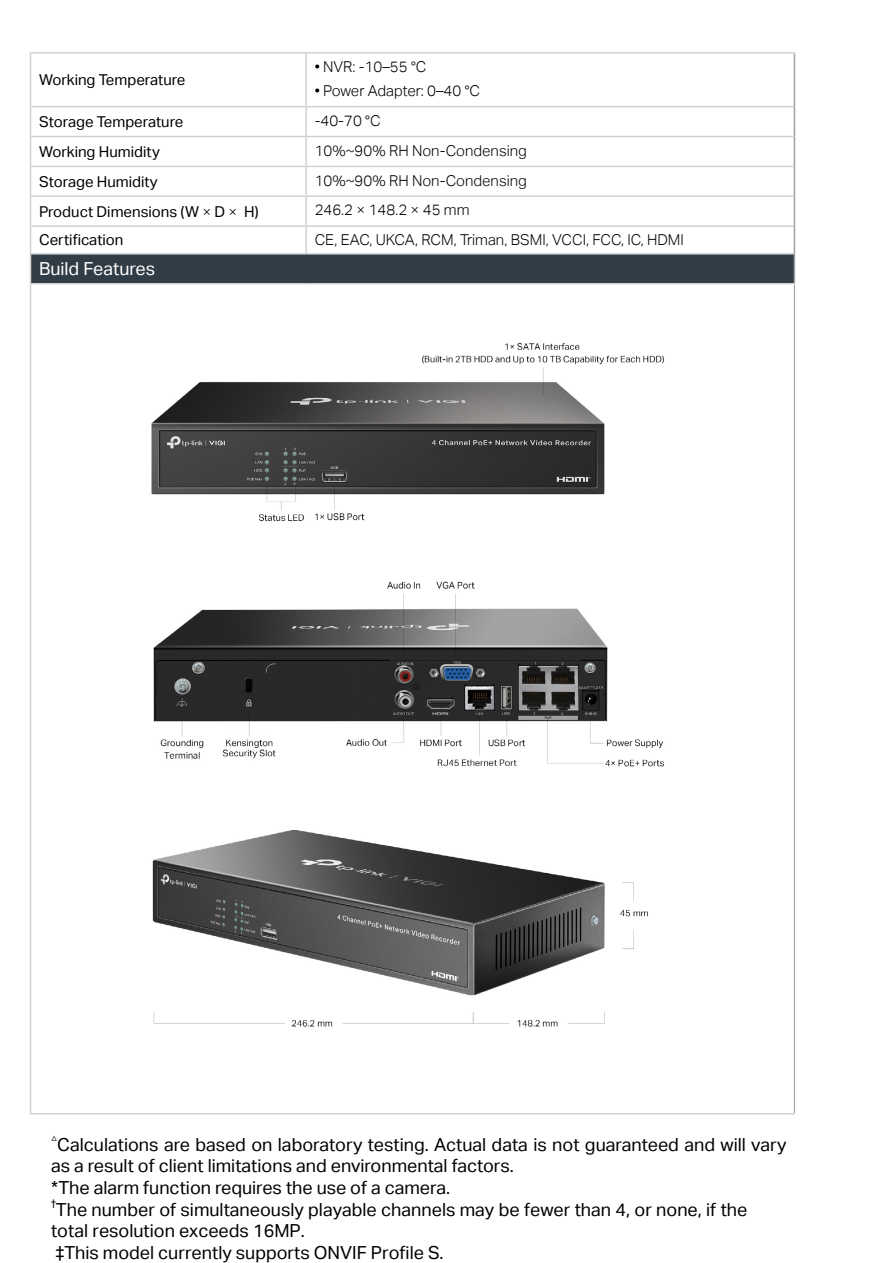
<style>
.page{position:relative;width:893px;height:1263px;background:#fff}
.page>*{position:absolute;margin:0;border:0;box-sizing:border-box;transform-origin:0 0}
.t1{font:18px/21.6px "TP Link Aktiv Regular";color:#000}
.t2{font:18px "TP Link Aktiv Regular";color:#fff}
.t3{font:15px "TP Link Aktiv Light";color:#000}
.t4{font:15px "TP Link Aktiv Regular";color:#000}
.t5{font:10.5px "TP Link Aktiv Regular";color:#000}
.s1{font-family:"TP Link Aktiv Light"}
</style>
<div class="page">
<div style="left:31px;top:254px;width:763px;height:30px;background:#303d47"></div>
<hr style="left:30px;top:52px;width:276px;height:2px;background:#d1d1d2">
<hr style="left:30px;top:54px;width:1px;height:52px;background:#d1d1d2">
<hr style="left:30px;top:106px;width:276px;height:1px;background:#d1d1d2">
<hr style="left:30px;top:136px;width:276px;height:1px;background:#d1d1d2">
<hr style="left:30px;top:166px;width:276px;height:1px;background:#d1d1d2">
<hr style="left:30px;top:195px;width:276px;height:2px;background:#d1d1d2">
<hr style="left:30px;top:225px;width:276px;height:2px;background:#d1d1d2">
<svg style="left:30px;top:107px;width:1px;height:176px"></svg>
<hr style="left:30px;top:253px;width:276px;height:2px;background:#d1d1d2">
<hr style="left:306px;top:253px;width:488px;height:2px;background:#d1d1d2">
<hr style="left:30px;top:283px;width:276px;height:1px;background:#d1d1d2">
<hr style="left:306px;top:283px;width:489px;height:1px;background:#d1d1d2">
<hr style="left:30px;top:284px;width:1px;height:829px;background:#d1d1d2">
<hr style="left:794px;top:284px;width:1px;height:829px;background:#9fa0a0">
<hr style="left:30px;top:1113px;width:276px;height:1px;background:#d1d1d2">
<hr style="left:306px;top:1113px;width:489px;height:1px;background:#d1d1d2">
<hr style="left:305px;top:54px;width:2px;height:52px;background:#d1d1d2">
<hr style="left:305px;top:107px;width:2px;height:29px;background:#d1d1d2">
<hr style="left:305px;top:137px;width:2px;height:29px;background:#d1d1d2">
<hr style="left:305px;top:167px;width:2px;height:28px;background:#d1d1d2">
<hr style="left:305px;top:197px;width:2px;height:28px;background:#d1d1d2">
<hr style="left:305px;top:227px;width:2px;height:26px;background:#d1d1d2">
<hr style="left:794px;top:54px;width:1px;height:53px;background:#9fa0a0">
<hr style="left:794px;top:107px;width:1px;height:30px;background:#9fa0a0">
<svg style="left:794px;top:137px;width:1px;height:29px"></svg>
<hr style="left:794px;top:166px;width:1px;height:30px;background:#9fa0a0">
<hr style="left:794px;top:196px;width:1px;height:30px;background:#9fa0a0">
<svg style="left:794px;top:226px;width:1px;height:57px"></svg>
<hr style="left:306px;top:52px;width:489px;height:2px;background:#d1d1d2">
<hr style="left:306px;top:106px;width:488px;height:1px;background:#d1d1d2">
<hr style="left:306px;top:136px;width:488px;height:1px;background:#d1d1d2">
<hr style="left:306px;top:166px;width:488px;height:1px;background:#d1d1d2">
<hr style="left:306px;top:195px;width:488px;height:2px;background:#d1d1d2">
<hr style="left:306px;top:225px;width:488px;height:2px;background:#d1d1d2">
<img style="left:151px;top:342px;width:513px;height:685px">
<p class="t4" style="left:39px;top:71px;width:148px">Working Temperature</p>
<p class="t3" style="left:315px;top:58px;width:113px">• NVR: -10–55 °C</p>
<p class="t3" style="left:315px;top:82px;width:167px">• Power Adapter: 0–40 °C</p>
<p class="t4" style="left:39px;top:113px;width:146px">Storage Temperature</p>
<p class="t3" style="left:315px;top:112px;width:67px">-40-70 °C</p>
<p class="t4" style="left:39px;top:143px;width:122px">Working Humidity</p>
<p class="t3" style="left:315px;top:142px;width:214px">10%~90% RH Non-Condensing</p>
<p class="t4" style="left:39px;top:173px;width:120px">Storage Humidity</p>
<p class="t3" style="left:315px;top:172px;width:214px">10%~90% RH Non-Condensing</p>
<p class="t4" style="left:39px;top:203px;width:221px">Product Dimensions (W <span class="s1">×</span> D <span class="s1">×</span> H)</p>
<p class="t3" style="left:315px;top:201px;width:156px">246.2 × 148.2 × 45 mm</p>
<p class="t4" style="left:39px;top:231px;width:86px">Certification</p>
<p class="t3" style="left:315px;top:231px;width:371px">CE, EAC, UKCA, RCM, Triman, BSMI, VCCI, FCC, IC, HDMI</p>
<p class="t2" style="left:39px;top:258px;width:118px">Build Features</p>
<p class="t5" style="left:51px;top:1132px;width:8px">△</p>
<p class="t1" style="left:51px;top:1134px;width:737px;text-indent:6px">Calculations are based on laboratory testing. Actual data is not guaranteed and will vary as a result of client limitations and environmental factors.<br>*The alarm function requires the use of a camera.</p>
<p class="t5" style="left:51px;top:1197px;width:6px">†</p>
<p class="t1" style="left:51px;top:1198px;width:698px">The number of simultaneously playable channels may be fewer than 4, or none, if the total resolution exceeds 16MP.<br>‡This model currently supports ONVIF Profile S.</p>
</div>
